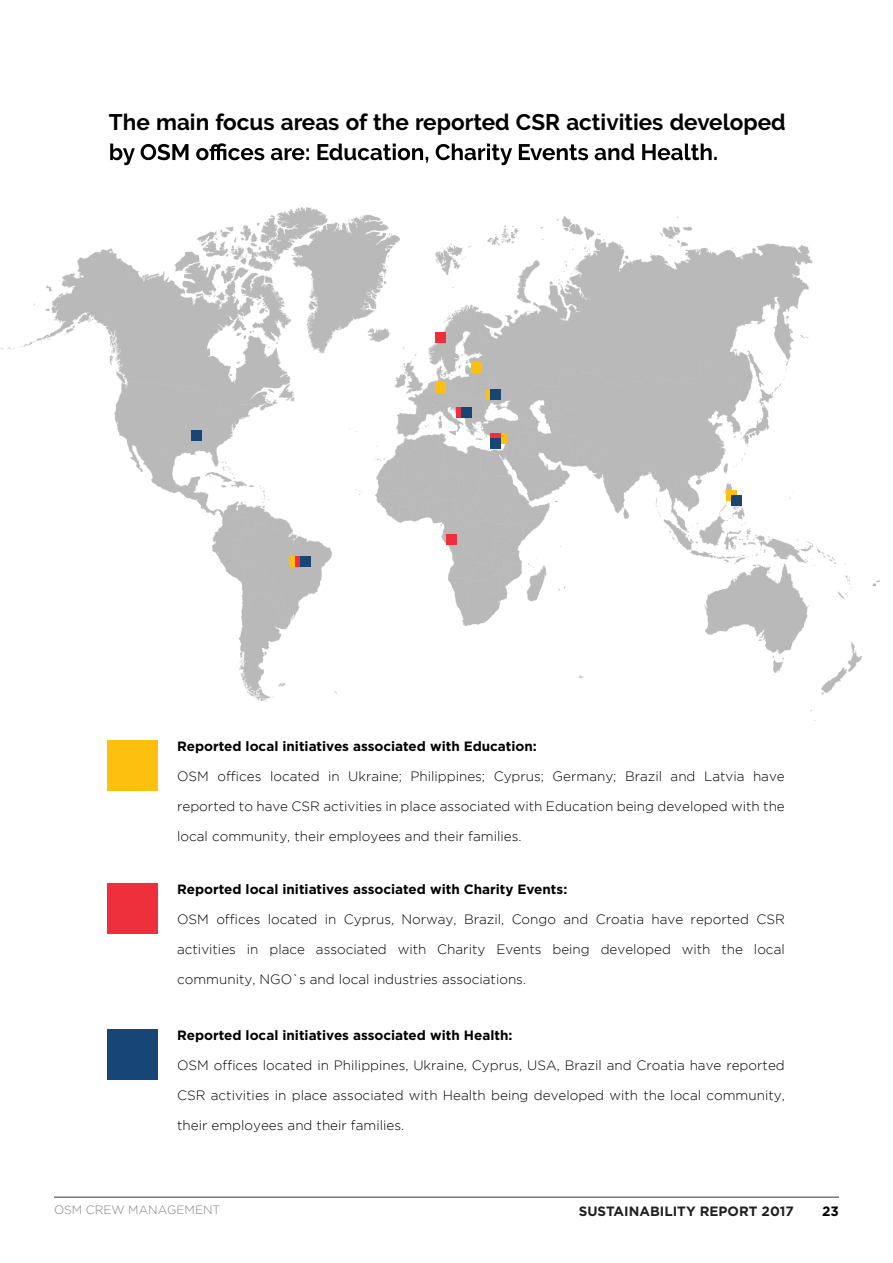
<style>
.page{position:relative;width:893px;height:1263px;background:#fff}
.page>*{position:absolute;margin:0;border:0;box-sizing:border-box;transform-origin:0 0}
.t1{font:700 22.5px "Raleway";color:#000}
.t2{font:300 13.5px "Gotham";color:#000}
.t3{font:700 13.5px "Gotham";color:#000}
.t4{font:700 13.5px "Gotham";color:#221f20}
.t5{font:300 12px "Gotham";color:#828180}
</style>
<div class="page">
<hr style="left:54px;top:1196px;width:785px;height:2px;background:#787878">
<div style="left:108px;top:740px;width:50px;height:50px;background:#fec00f"></div>
<div style="left:108px;top:883px;width:50px;height:51px;background:#ee303c"></div>
<div style="left:108px;top:1029px;width:50px;height:51px;background:#174575"></div>
<img style="left:0;top:165px;width:880px;height:556px">
<img style="left:110px;top:144px;width:607px;height:21px">
<div style="left:726px;top:490px;width:11px;height:11px;background:#fec00f"></div>
<div style="left:496px;top:433px;width:11px;height:10px;background:#fec00f"></div>
<div style="left:485px;top:389px;width:11px;height:11px;background:#fec00f"></div>
<div style="left:435px;top:382px;width:11px;height:11px;background:#fec00f"></div>
<div style="left:471px;top:362px;width:10px;height:11px;background:#fec00f"></div>
<div style="left:289px;top:556px;width:11px;height:11px;background:#fec00f"></div>
<div style="left:490px;top:433px;width:11px;height:10px;background:#ee303c"></div>
<div style="left:456px;top:407px;width:10px;height:11px;background:#ee303c"></div>
<div style="left:435px;top:332px;width:11px;height:10px;background:#ee303c"></div>
<div style="left:446px;top:534px;width:11px;height:10px;background:#ee303c"></div>
<div style="left:295px;top:556px;width:11px;height:11px;background:#ee303c"></div>
<div style="left:731px;top:495px;width:11px;height:11px;background:#174575"></div>
<div style="left:490px;top:438px;width:11px;height:11px;background:#174575"></div>
<div style="left:300px;top:556px;width:11px;height:11px;background:#174575"></div>
<div style="left:191px;top:430px;width:11px;height:11px;background:#174575"></div>
<div style="left:461px;top:407px;width:11px;height:11px;background:#174575"></div>
<div style="left:490px;top:389px;width:11px;height:11px;background:#174575"></div>
<h1 class="t1" style="left:109px;top:109px;width:678px">The main focus areas of the reported CSR activities developed</h1>
<p class="t3" style="left:177px;top:737px;width:361px">Reported local initiatives associated with Education:</p>
<p class="t2" style="left:177px;top:768px;width:609px">OSM offices located in Ukraine; Philippines; Cyprus; Germany; Brazil and Latvia have</p>
<p class="t2" style="left:177px;top:798px;width:609px">reported to have CSR activities in place associated with Education being developed with the</p>
<p class="t2" style="left:177px;top:828px;width:346px">local community, their employees and their families.</p>
<p class="t3" style="left:177px;top:880px;width:392px">Reported local initiatives associated with Charity Events:</p>
<p class="t2" style="left:177px;top:912px;width:609px">OSM offices located in Cyprus, Norway, Brazil, Congo and Croatia have reported CSR</p>
<p class="t2" style="left:177px;top:942px;width:609px">activities in place associated with Charity Events being developed with the local</p>
<p class="t2" style="left:177px;top:972px;width:350px">community, NGO`s and local industries associations.</p>
<p class="t3" style="left:177px;top:1026px;width:337px">Reported local initiatives associated with Health:</p>
<p class="t2" style="left:177px;top:1058px;width:609px">OSM offices located in Philippines, Ukraine, Cyprus, USA, Brazil and Croatia have reported</p>
<p class="t2" style="left:177px;top:1088px;width:609px">CSR activities in place associated with Health being developed with the local community,</p>
<p class="t2" style="left:177px;top:1118px;width:229px">their employees and their families.</p>
<p class="t5" style="left:54px;top:1203px;width:168px">OSM CREW MANAGEMENT</p>
<p class="t4" style="left:579px;top:1202px;width:217px">SUSTAINABILITY REPORT 2017</p>
<p class="t3" style="left:822px;top:1202px;width:18px">23</p>
</div>
